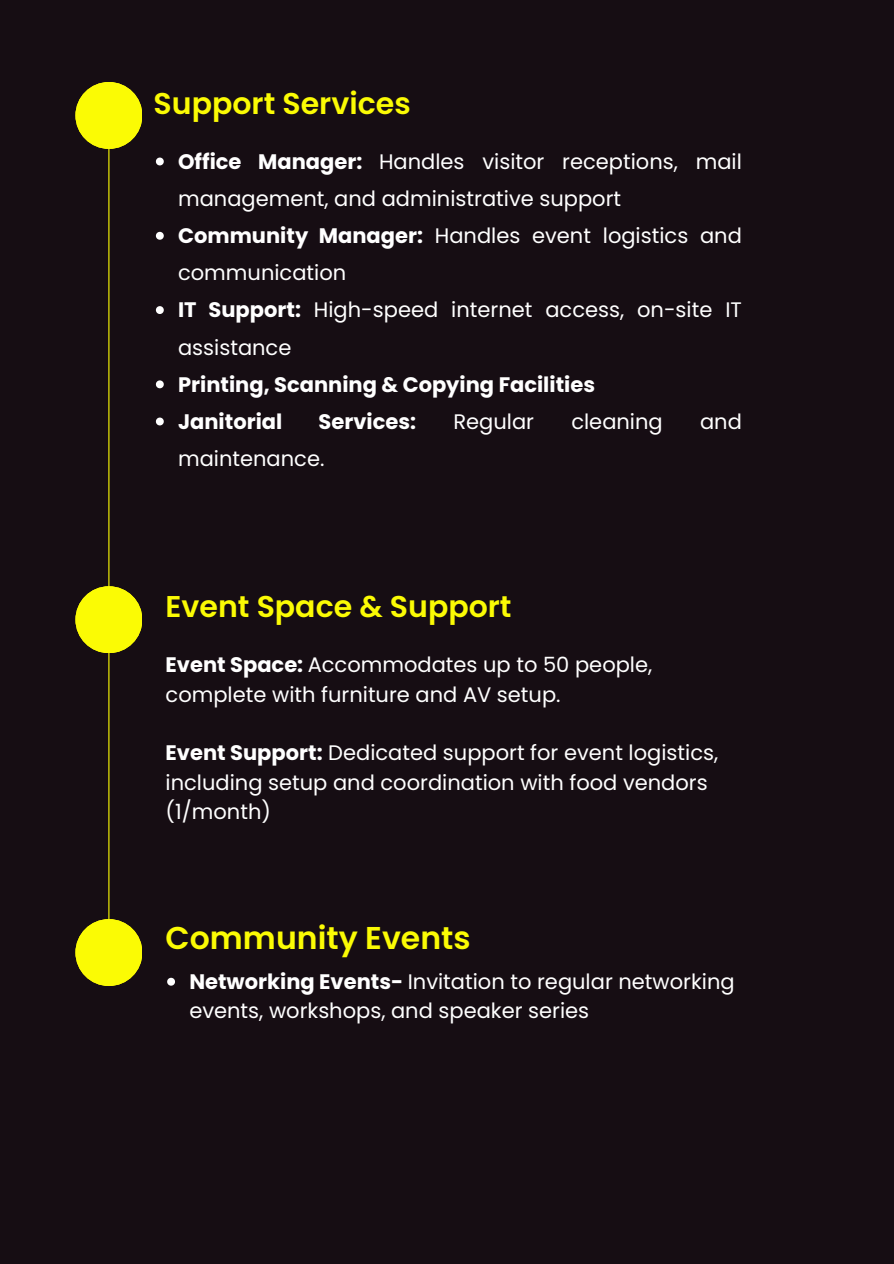
<style>
.page{position:relative;width:894px;height:1264px;background:#fff}
.page>*{position:absolute;margin:0;border:0;box-sizing:border-box;transform-origin:0 0}
.t1{font:600 31.5px "Poppins";color:#fbfb04}
.t2{font:600 30px "Poppins";color:#fbfb04}
.t3{font:21px/29.2px "Poppins";color:#fff}
.t4{font:700 21px "Poppins";color:#fff}
.s1{font-weight:700}
</style>
<div class="page">
<div style="left:0;top:0;width:893px;height:1263px;background:#160d13"></div>
<hr style="left:108px;top:107px;width:1px;height:879px;background:#fbfb04">
<svg style="left:75px;top:919px;width:67px;height:66px"></svg>
<svg style="left:75px;top:82px;width:67px;height:66px"></svg>
<svg style="left:167px;top:977px;width:8px;height:8px"></svg>
<svg style="left:75px;top:586px;width:67px;height:66px"></svg>
<svg style="left:156px;top:157px;width:8px;height:8px"></svg>
<svg style="left:156px;top:232px;width:8px;height:8px"></svg>
<svg style="left:156px;top:306px;width:8px;height:8px"></svg>
<svg style="left:156px;top:380px;width:8px;height:8px"></svg>
<svg style="left:156px;top:417px;width:8px;height:8px"></svg>
<h1 class="t2" style="left:154px;top:82px;width:258px">Support Services</h1>
<h1 class="t3" style="left:178px;top:143px;width:565px;line-height:37.2px"><span class="s1">Office Manager:</span> Handles visitor receptions, mail management, and administrative support</h1>
<p class="t3" style="left:178px;top:217px;width:565px;line-height:37.2px"><span class="s1">Community Manager:</span> Handles event logistics and communication</p>
<p class="t3" style="left:178px;top:291px;width:565px;line-height:37.2px"><span class="s1">IT Support:</span> High-speed internet access, on-site IT assistance</p>
<h1 class="t4" style="left:178px;top:369px;width:418px">Printing, Scanning &amp; Copying Facilities</h1>
<p class="t4" style="left:178px;top:407px;width:106px">Janitorial</p>
<p class="t4" style="left:318px;top:407px;width:99px">Services:</p>
<p class="t3" style="left:453px;top:407px;width:82px">Regular</p>
<p class="t3" style="left:571px;top:407px;width:93px">cleaning</p>
<p class="t3" style="left:700px;top:407px;width:43px">and</p>
<p class="t3" style="left:178px;top:444px;width:148px">maintenance.</p>
<p class="t2" style="left:165px;top:586px;width:347px">Event Space &amp; Support</p>
<p class="t3" style="left:165px;top:650px;width:488px"><span class="s1">Event Space:</span> Accommodates up to 50 people, complete with furniture and AV setup.</p>
<p class="t3" style="left:165px;top:738px;width:554px"><span class="s1">Event Support:</span> Dedicated support for event logistics, including setup and coordination with food vendors (1/month)</p>
<p class="t1" style="left:165px;top:915px;width:306px">Community Events</p>
<p class="t3" style="left:189px;top:967px;width:546px"><span class="s1">Networking Events-</span> Invitation to regular networking events, workshops, and speaker series</p>
</div>
